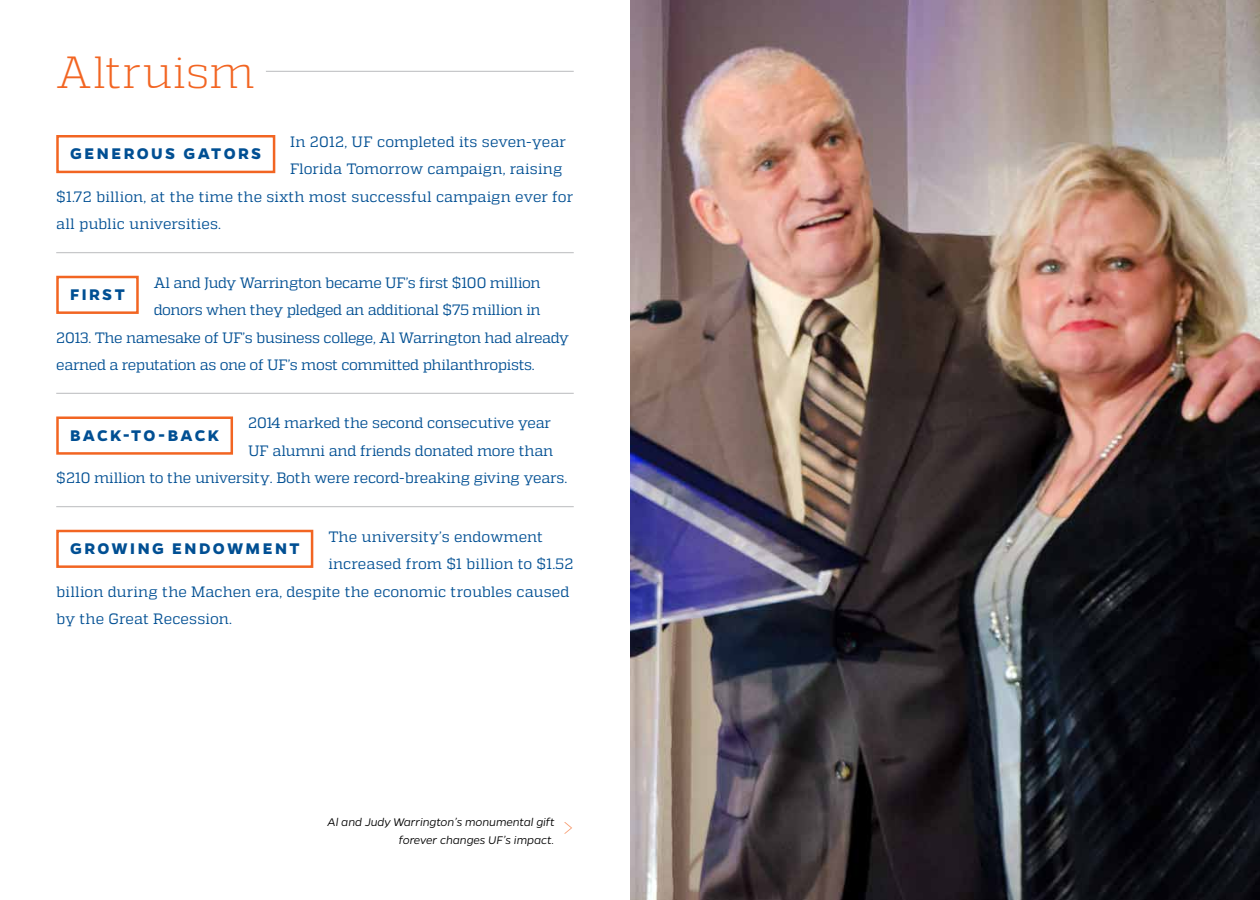
<style>
.page{position:relative;width:1260px;height:900px;background:#fff}
.page>*{position:absolute;margin:0;border:0;box-sizing:border-box;transform-origin:0 0}
.t1{font:300 45px "Quadon";letter-spacing:.005em;color:#f26522}
.t2{font:100 30px "Gentona";color:#f26522}
.t3{font:700 17.5px "Gentona";letter-spacing:.14em;color:#004f93}
.t4{font:15px "Quadon";letter-spacing:-.01em;color:#004f93}
.t5{font:15px "Quadon";letter-spacing:.01em;color:#004f93}
.t6{font:italic 300 12.5px/17.5px "Gentona";letter-spacing:-.01em;color:#000;text-align:right}
</style>
<div class="page">
<img style="left:630px;top:0;width:630px;height:900px">
<div style="left:56px;top:135px;width:219px;height:38px;border:2px solid #f26522"></div>
<div style="left:56px;top:276px;width:83px;height:38px;border:2px solid #f26522"></div>
<div style="left:56px;top:416px;width:177px;height:39px;border:2px solid #f26522"></div>
<div style="left:56px;top:530px;width:257px;height:38px;border:2px solid #f26522"></div>
<hr style="left:266px;top:71px;width:308px;height:1px;background:#c7c8ca">
<hr style="left:56px;top:252px;width:518px;height:1px;background:#c7c8ca">
<hr style="left:56px;top:393px;width:518px;height:1px;background:#c7c8ca">
<hr style="left:56px;top:506px;width:518px;height:1px;background:#c7c8ca">
<h1 class="t1" style="left:56px;top:47px;width:200px">Altruism</h1>
<p class="t4" style="left:290px;top:133px;width:277px">In 2012, UF completed its seven-year</p>
<p class="t4" style="left:290px;top:161px;width:274px">Florida Tomorrow campaign, raising</p>
<p class="t5" style="left:56px;top:188px;width:519px">$1.72 billion, at the time the sixth most successful campaign ever for</p>
<p class="t5" style="left:56px;top:216px;width:166px">all public universities.</p>
<p class="t3" style="left:70px;top:144px;width:193px">GENEROUS GATORS</p>
<p class="t4" style="left:154px;top:274px;width:388px">Al and Judy Warrington became UF’s first $100 million</p>
<p class="t4" style="left:154px;top:301px;width:388px">donors when they pledged an additional $75 million in</p>
<p class="t4" style="left:56px;top:329px;width:514px">2013. The namesake of UF’s business college, Al Warrington had already</p>
<p class="t4" style="left:56px;top:356px;width:480px">earned a reputation as one of UF’s most committed philanthropists.</p>
<p class="t3" style="left:70px;top:285px;width:56px">FIRST</p>
<p class="t4" style="left:248px;top:415px;width:305px">2014 marked the second consecutive year</p>
<p class="t4" style="left:248px;top:442px;width:307px">UF alumni and friends donated more than</p>
<p class="t4" style="left:56px;top:470px;width:513px">$210 million to the university. Both were record-breaking giving years.</p>
<p class="t3" style="left:70px;top:425px;width:151px">BACK-TO-BACK</p>
<p class="t4" style="left:328px;top:528px;width:216px">The university’s endowment</p>
<p class="t5" style="left:328px;top:555px;width:247px">increased from $1 billion to $1.52</p>
<p class="t4" style="left:56px;top:583px;width:515px">billion during the Machen era, despite the economic troubles caused</p>
<p class="t4" style="left:56px;top:610px;width:177px">by the Great Recession.</p>
<p class="t3" style="left:70px;top:539px;width:231px">GROWING ENDOWMENT</p>
<p class="t6" style="left:328px;top:813px;width:228px">Al and Judy Warrington’s monumental gift forever changes UF’s impact.</p>
<h2 class="t2" style="left:562px;top:809px;width:13px">&gt;</h2>
</div>
